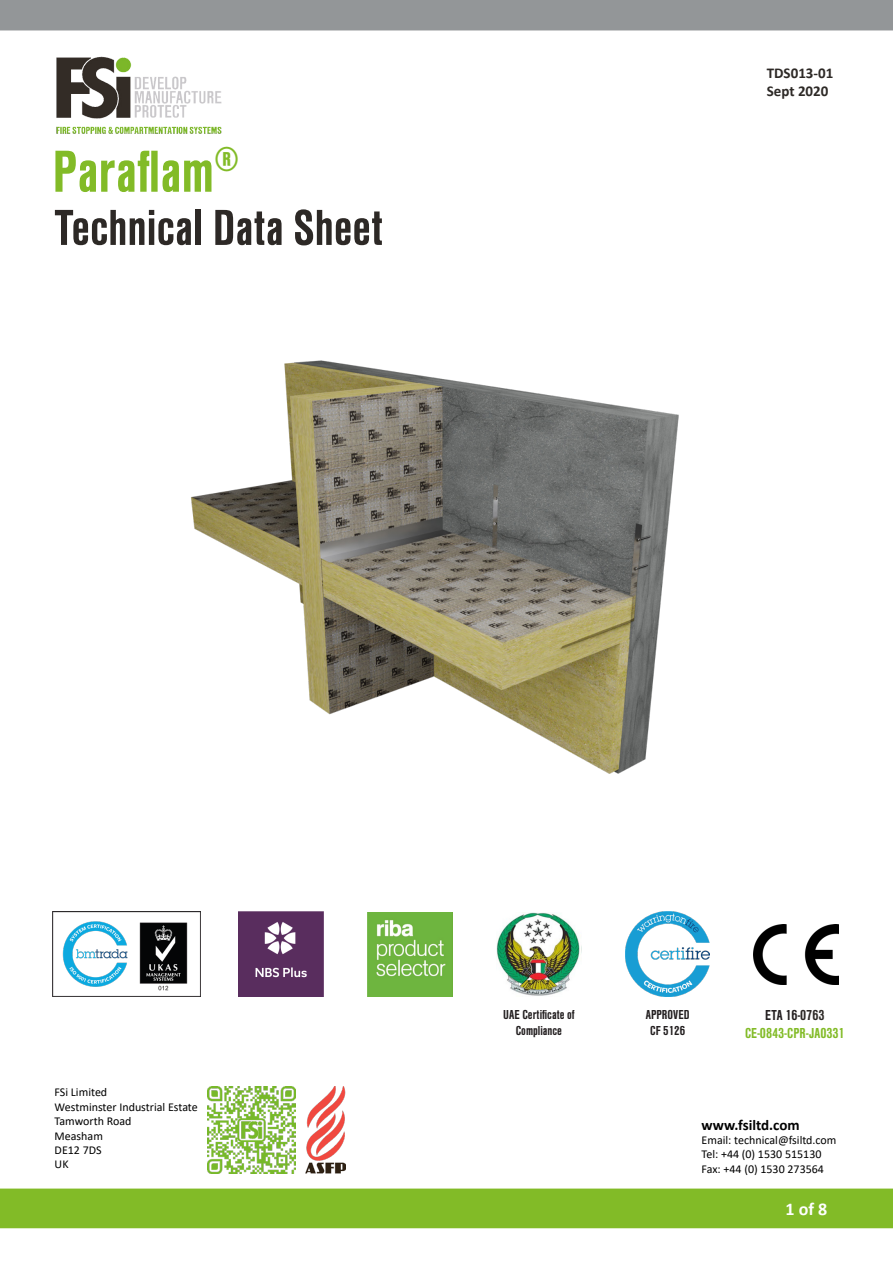
<style>
.page{position:relative;width:893px;height:1263px;background:#fff}
.page>*{position:absolute;margin:0;border:0;box-sizing:border-box;transform-origin:0 0}
.t1{font:700 61.5px "Nimbus San Con";color:#82bb27}
.t2{font:700 52.5px "Nimbus San Con";color:#2d2926}
.t3{font:700 18px "Calibri";color:#fff}
.t4{font:700 15px "Nimbus San Con";color:#82bb27}
.t5{font:700 15px "Calibri";color:#2d2926}
.t6{font:700 15px "Calibri";color:#000001}
.t7{font:700 15px "Nimbus San Con";color:#231f20}
.t8{font:700 13.5px/16.2px "Nimbus San Con";color:#231f20;text-align:center}
.t9{font:12px/14.4px "Calibri";color:#000001}
.s1{color:#2d2926}
</style>
<div class="page">
<div style="left:0;top:1188px;width:893px;height:40px;background:#82bb27"></div>
<div style="left:0;top:0;width:893px;height:30px;background:#939698"></div>
<img style="left:626px;top:912px;width:84px;height:85px">
<img style="left:754px;top:924px;width:85px;height:61px">
<img style="left:496px;top:912px;width:84px;height:84px">
<img style="left:306px;top:1086px;width:40px;height:88px">
<img style="left:368px;top:912px;width:85px;height:85px">
<img style="left:53px;top:912px;width:148px;height:85px">
<img style="left:56px;top:56px;width:166px;height:78px">
<img style="left:208px;top:1086px;width:87px;height:88px">
<img style="left:239px;top:912px;width:85px;height:85px">
<img style="left:191px;top:360px;width:488px;height:414px">
<h1 class="t1" style="left:52px;top:138px;width:188px">Paraflam<sup>®</sup></h1>
<p class="t2" style="left:55px;top:199px;width:330px">Technical Data Sheet</p>
<p class="t5" style="left:767px;top:62px;width:68px">TDS013-01</p>
<p class="t5" style="left:767px;top:80px;width:63px">Sept 2020</p>
<p class="t9" style="left:55px;top:1085px;width:145px">FSi Limited<br>Westminster Industrial Estate<br>Tamworth Road<br>Measham<br>DE12 7DS<br>UK</p>
<p class="t8" style="left:503px;top:1006px;width:73px">UAE Certificate of<br>Compliance</p>
<p class="t8" style="left:646px;top:1006px;width:45px">APPROVED</p>
<p class="t8" style="left:650px;top:1022px;width:36px">CF 5126</p>
<p class="t7" style="left:765px;top:1006px;width:61px">ETA 16-<span class="s1">0763</span></p>
<p class="t4" style="left:745px;top:1024px;width:101px">CE-0843-CPR-JA0331</p>
<p class="t6" style="left:702px;top:1114px;width:100px">www.fsiltd.com</p>
<p class="t9" style="left:702px;top:1132px;width:136px">Email: technical@fsiltd.com<br>Tel: +44 (0) 1530 515130</p>
<p class="t9" style="left:702px;top:1161px;width:124px">Fax: +44 (0) 1530 273564</p>
<h3 class="t3" style="left:786px;top:1196px;width:43px">1 of 8</h3>
</div>
